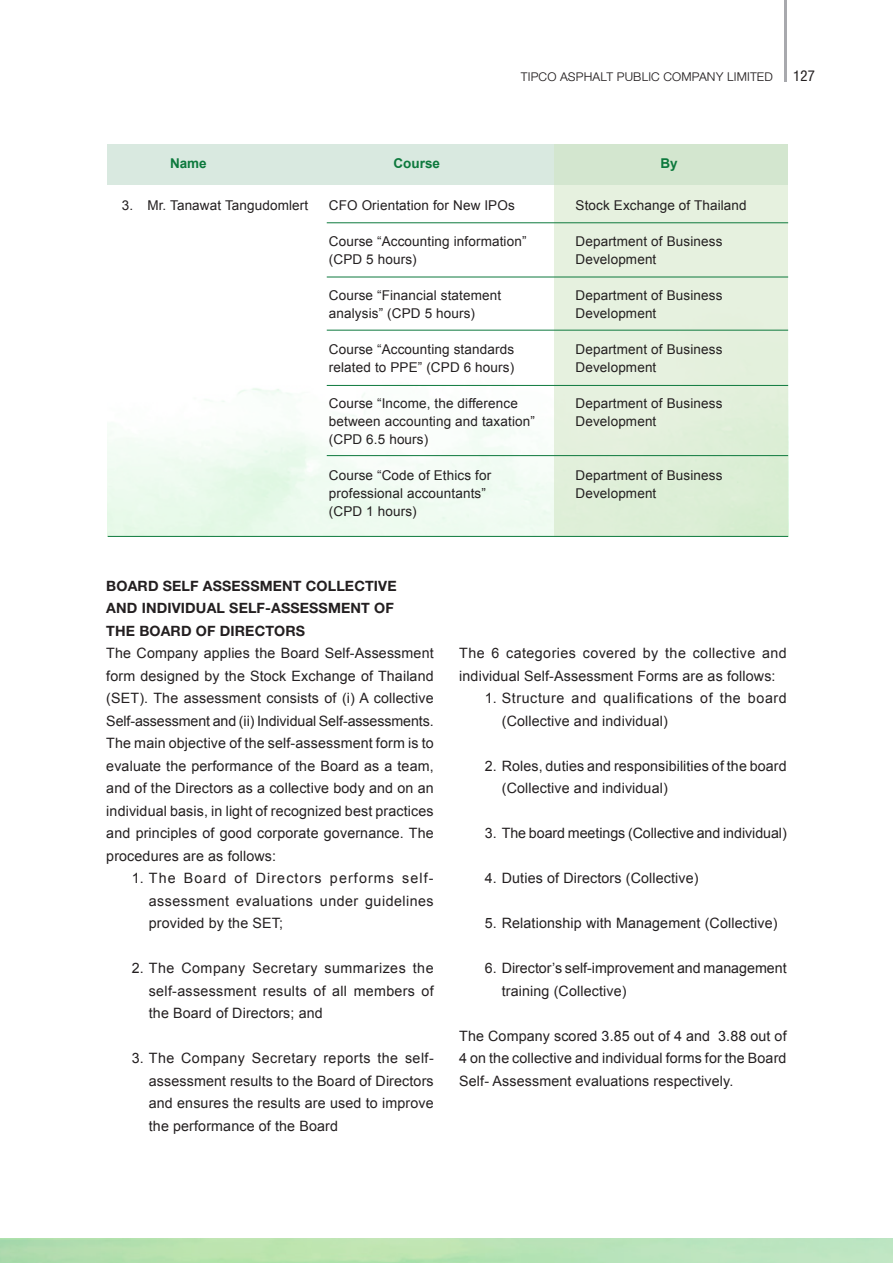
<style>
.page{position:relative;width:893px;height:1263px;background:#fff}
.page>*{position:absolute;margin:0;border:0;box-sizing:border-box;transform-origin:0 0}
.t1{font:300 18px "DB Heaventt";letter-spacing:.01em;color:#231f20}
.t2{font:14.25px/22.5px "Arial";letter-spacing:.01em;color:#231f20;text-align:justify}
.t3{font:700 14.25px/22.5px "Helvetica Neue LT Pro";letter-spacing:.01em;color:#231f20}
.t4{font:14.25px/22.5px "Arial";letter-spacing:.04em;color:#231f20}
.t5{font:13.5px/18px "Arial";letter-spacing:.01em;color:#231f20}
.t6{font:700 13.5px "Arial";color:#0d793d}
.s1{font-family:"DB Heavent";font-weight:400;font-stretch:condensed;font-size:21px}
</style>
<div class="page">
<div style="left:108px;top:145px;width:680px;height:40px;background:#d9e9e0"></div>
<div style="left:554px;top:145px;width:234px;height:392px;background:linear-gradient(to bottom,#e1eddb,#e0f0d9)"></div>
<hr style="left:327px;top:222px;width:461px;height:1px;background:#0d793d">
<hr style="left:327px;top:330px;width:461px;height:1px;background:#0d793d">
<hr style="left:327px;top:455px;width:461px;height:1px;background:#0d793d">
<hr style="left:327px;top:277px;width:461px;height:1px;background:#0d793d">
<hr style="left:327px;top:385px;width:461px;height:1px;background:#0d793d">
<hr style="left:108px;top:536px;width:680px;height:1px;background:#0d793d">
<svg style="left:0;top:1238px;width:893px;height:25px;background:#b9e2b5"></svg>
<hr style="left:784px;top:0;width:2px;height:82px;background:#a8a9ad">
<p class="t1" style="left:521px;top:67px;width:296px">TIPCO ASPHALT PUBLIC COMPANY LIMITED <span class="s1">127</span></p>
<p class="t6" style="left:170px;top:155px;width:38px">Name</p>
<p class="t6" style="left:394px;top:155px;width:48px">Course</p>
<p class="t6" style="left:661px;top:155px;width:19px">By</p>
<p class="t5" style="left:122px;top:196px;width:188px">3. Mr. Tanawat Tangudomlert</p>
<p class="t5" style="left:329px;top:196px;width:187px">CFO Orientation for New IPOs</p>
<p class="t5" style="left:329px;top:232px;width:199px">Course “Accounting information” (CPD 5 hours)</p>
<p class="t5" style="left:329px;top:286px;width:174px">Course “Financial statement analysis” (CPD 5 hours)</p>
<p class="t5" style="left:329px;top:340px;width:187px">Course “Accounting standards related to PPE” (CPD 6 hours)</p>
<p class="t5" style="left:329px;top:394px;width:208px">Course “Income, the difference between accounting and taxation” (CPD 6.5 hours)</p>
<p class="t5" style="left:329px;top:466px;width:164px">Course “Code of Ethics for professional accountants” (CPD 1 hours)</p>
<p class="t5" style="left:575px;top:196px;width:173px">Stock Exchange of Thailand</p>
<p class="t5" style="left:575px;top:232px;width:148px">Department of Business<br>Development</p>
<p class="t5" style="left:575px;top:286px;width:148px">Department of Business<br>Development</p>
<p class="t5" style="left:575px;top:340px;width:148px">Department of Business<br>Development</p>
<p class="t5" style="left:575px;top:394px;width:148px">Department of Business<br>Development</p>
<p class="t5" style="left:575px;top:466px;width:148px">Department of Business<br>Development</p>
<p class="t3" style="left:106px;top:574px;width:292px">BOARD SELF ASSESSMENT COLLECTIVE<br>AND INDIVIDUAL SELF-ASSESSMENT OF<br>THE BOARD OF DIRECTORS</p>
<p class="t2" style="left:106px;top:642px;width:329px">The Company applies the Board Self-Assessment form designed by the Stock Exchange of Thailand (SET). The assessment consists of (i) A collective Self-assessment and (ii) Individual Self-assessments.<br>The main objective of the self-assessment form is to evaluate the performance of the Board as a team, and of the Directors as a collective body and on an individual basis, in light of recognized best practices and principles of good corporate governance. The procedures are as follows:</p>
<p class="t2" style="left:149px;top:867px;width:286px;text-indent:-17px">1. The Board of Directors performs self&shy;assessment evaluations under guidelines provided by the SET;</p>
<p class="t2" style="left:149px;top:957px;width:287px;text-indent:-17px">2. The Company Secretary summarizes the self-assessment results of all members of the Board of Directors; and</p>
<p class="t2" style="left:149px;top:1047px;width:286px;text-indent:-17px">3. The Company Secretary reports the self&shy;assessment results to the Board of Directors and ensures the results are used to improve the performance of the Board</p>
<p class="t2" style="left:459px;top:642px;width:329px">The 6 categories covered by the collective and individual Self-Assessment Forms are as follows:</p>
<p class="t4" style="left:502px;top:687px;width:286px;text-indent:-17px">1. Structure and qualifications of the board (Collective and individual)</p>
<p class="t2" style="left:502px;top:754px;width:286px;text-indent:-17px">2. Roles, duties and responsibilities of the board (Collective and individual)</p>
<p class="t2" style="left:485px;top:822px;width:304px">3. The board meetings (Collective and individual)</p>
<p class="t2" style="left:485px;top:867px;width:215px">4. Duties of Directors (Collective)</p>
<p class="t2" style="left:485px;top:912px;width:294px">5. Relationship with Management (Collective)</p>
<p class="t2" style="left:502px;top:957px;width:286px;text-indent:-17px">6. Director’s self-improvement and management training (Collective)</p>
<p class="t2" style="left:459px;top:1024px;width:329px">The Company scored 3.85 out of 4 and 3.88 out of 4 on the collective and individual forms for the Board Self- Assessment evaluations respectively.</p>
</div>
